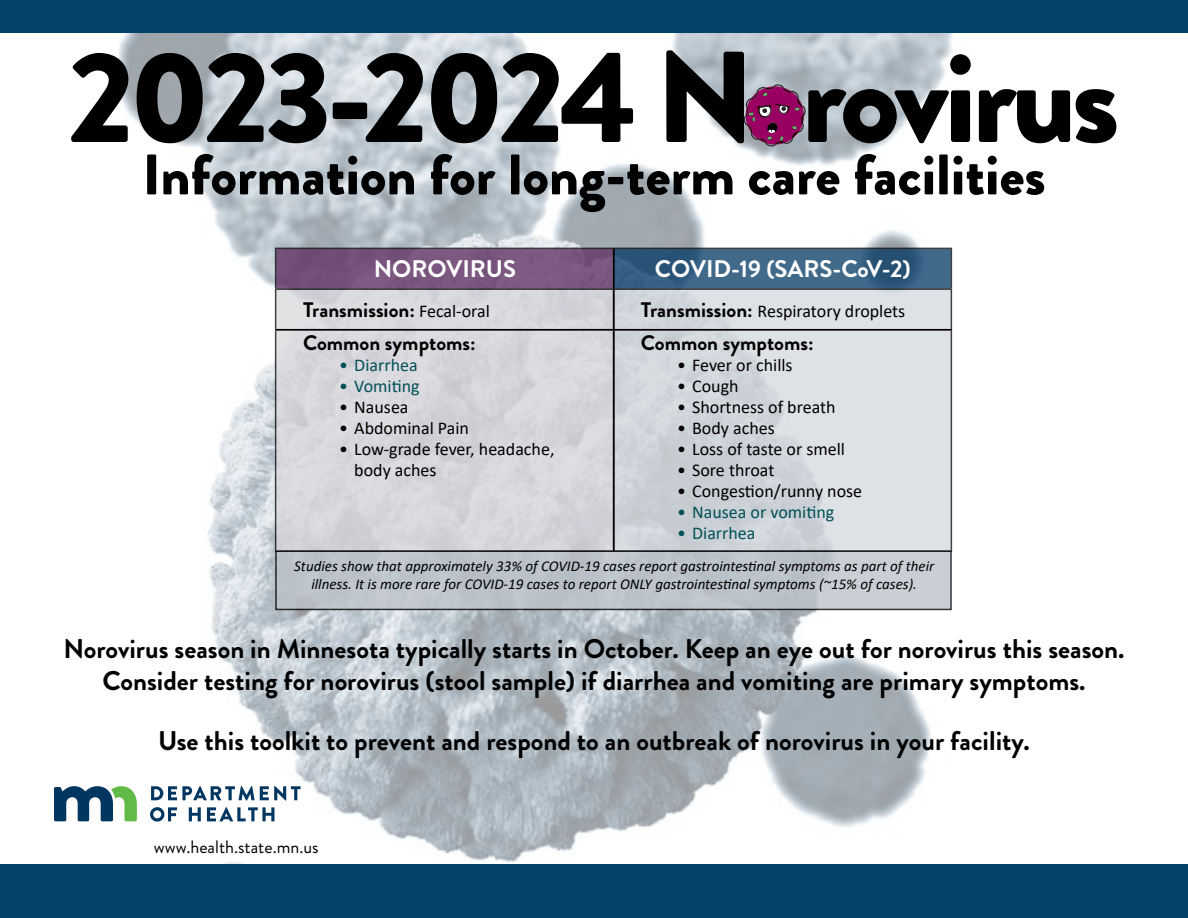
<style>
.page{position:relative;width:1188px;height:918px;background:#fff}
.page>*{position:absolute;margin:0;border:0;box-sizing:border-box;transform-origin:0 0}
.t1{font:900 129px "Brandon Grotesque";letter-spacing:-.04em;color:#000}
.t2{font:900 57px "Brandon Grotesque";color:#000}
.t3{font:700 27px/32.4px "Brandon Grotesque";color:#000;text-align:center}
.t4{font:700 24px "Brandon Grotesque";color:#fff}
.t5{font:700 21px "Brandon Grotesque";color:#000}
.t6{font:18px/21px "Calibri";color:#000}
.t7{font:18px "Calibri";color:#005157}
.t8{font:18px "Brandon Grotesque";color:#000}
.t9{font:italic 15px/18px "Calibri";color:#000;text-align:center}
.s1{font-family:"Calibri";font-weight:400;font-size:18px}
.s2{font-family:"Brandon Grotesque";font-weight:700;font-size:21px}
</style>
<div class="page">
<img style="left:11px;top:32px;width:1152px;height:832px">
<div style="left:1px;top:0;width:1187px;height:32px;background:#03436a"></div>
<div style="left:0;top:864px;width:1188px;height:54px;background:#03436a"></div>
<div style="left:275px;top:550px;width:677px;height:60px;background:linear-gradient(to right,#b9c0c8,#c5cad0);border:2px solid #000"></div>
<div style="left:276px;top:248px;width:338px;height:41px;background:#79557e"></div>
<svg style="left:615px;top:249px;width:336px;height:39px;background:#376183"></svg>
<svg style="left:276px;top:290px;width:337px;height:260px;background:#d5d5da"></svg>
<svg style="left:615px;top:290px;width:336px;height:260px;background:#d5d9de"></svg>
<hr style="left:275px;top:248px;width:339px;height:1px;background:#000">
<hr style="left:275px;top:249px;width:1px;height:39px;background:#000">
<hr style="left:614px;top:248px;width:338px;height:1px;background:#000">
<hr style="left:951px;top:249px;width:1px;height:39px;background:#000">
<hr style="left:275px;top:288px;width:339px;height:2px;background:#000">
<hr style="left:275px;top:290px;width:1px;height:39px;background:#000">
<hr style="left:614px;top:288px;width:338px;height:2px;background:#000">
<hr style="left:951px;top:290px;width:1px;height:39px;background:#000">
<hr style="left:275px;top:329px;width:339px;height:1px;background:#000">
<hr style="left:275px;top:330px;width:1px;height:220px;background:#000">
<hr style="left:951px;top:330px;width:1px;height:220px;background:#000">
<hr style="left:275px;top:550px;width:339px;height:2px;background:#000">
<hr style="left:614px;top:550px;width:338px;height:2px;background:#000">
<svg style="left:744px;top:84px;width:62px;height:63px;background:#944379"></svg>
<hr style="left:613px;top:248px;width:2px;height:41px;background:#000">
<hr style="left:613px;top:289px;width:2px;height:40px;background:#000">
<hr style="left:614px;top:329px;width:338px;height:1px;background:#000">
<hr style="left:613px;top:330px;width:2px;height:221px;background:#000">
<svg style="left:54px;top:786px;width:83px;height:35px"></svg>
<svg style="left:151px;top:786px;width:150px;height:15px"></svg>
<svg style="left:150px;top:807px;width:27px;height:15px"></svg>
<svg style="left:189px;top:807px;width:12px;height:14px"></svg>
<svg style="left:207px;top:807px;width:67px;height:14px"></svg>
<h1 class="t1" style="left:68px;top:6px;width:1053px">2023-2024 Norovirus</h1>
<h1 class="t2" style="left:142px;top:134px;width:905px">Information for long-term care facilities</h1>
<p class="t4" style="left:374px;top:252px;width:144px">NOROVIRUS</p>
<p class="t4" style="left:655px;top:252px;width:258px">COVID-19 (SARS-CoV-2)</p>
<p class="t5" style="left:303px;top:295px;width:188px">Transmission: <span class="s1">Fecal-oral</span></p>
<p class="t6" style="left:641px;top:300px;width:266px"><span class="s2">Transmission:</span> Respiratory droplets</p>
<p class="t5" style="left:303px;top:329px;width:174px">Common symptoms:</p>
<p class="t7" style="left:339px;top:353px;width:80px">• Diarrhea</p>
<p class="t7" style="left:339px;top:374px;width:82px">• Vomiting</p>
<p class="t6" style="left:339px;top:397px;width:71px">• Nausea</p>
<p class="t6" style="left:339px;top:418px;width:131px">• Abdominal Pain</p>
<p class="t6" style="left:354px;top:439px;width:202px;text-indent:-15px">• Low-grade fever, headache, body aches</p>
<p class="t5" style="left:641px;top:329px;width:174px">Common symptoms:</p>
<p class="t6" style="left:677px;top:355px;width:117px">• Fever or chills</p>
<p class="t6" style="left:677px;top:376px;width:63px">• Cough</p>
<p class="t6" style="left:677px;top:397px;width:160px">• Shortness of breath</p>
<p class="t6" style="left:677px;top:418px;width:99px">• Body aches</p>
<p class="t6" style="left:677px;top:439px;width:169px">• Loss of taste or smell</p>
<p class="t6" style="left:677px;top:460px;width:99px">• Sore throat</p>
<p class="t6" style="left:677px;top:481px;width:187px">• Congestion/runny nose</p>
<p class="t7" style="left:677px;top:500px;width:159px">• Nausea or vomiting</p>
<p class="t7" style="left:677px;top:521px;width:80px">• Diarrhea</p>
<p class="t9" style="left:294px;top:557px;width:642px">Studies show that approximately 33% of COVID-19 cases report gastrointestinal symptoms as part of their illness. It is more rare for COVID-19 cases to report ONLY gastrointestinal symptoms (~15% of cases).</p>
<p class="t3" style="left:63px;top:633px;width:1063px">Norovirus season in Minnesota typically starts in October. Keep an eye out for norovirus this season.<br>Consider testing for norovirus (stool sample) if diarrhea and vomiting are primary symptoms.</p>
<p class="t3" style="left:158px;top:725px;width:873px">Use this toolkit to prevent and respond to an outbreak of norovirus in your facility.</p>
<p class="t8" style="left:154px;top:835px;width:166px">www.health.state.mn.us</p>
</div>
